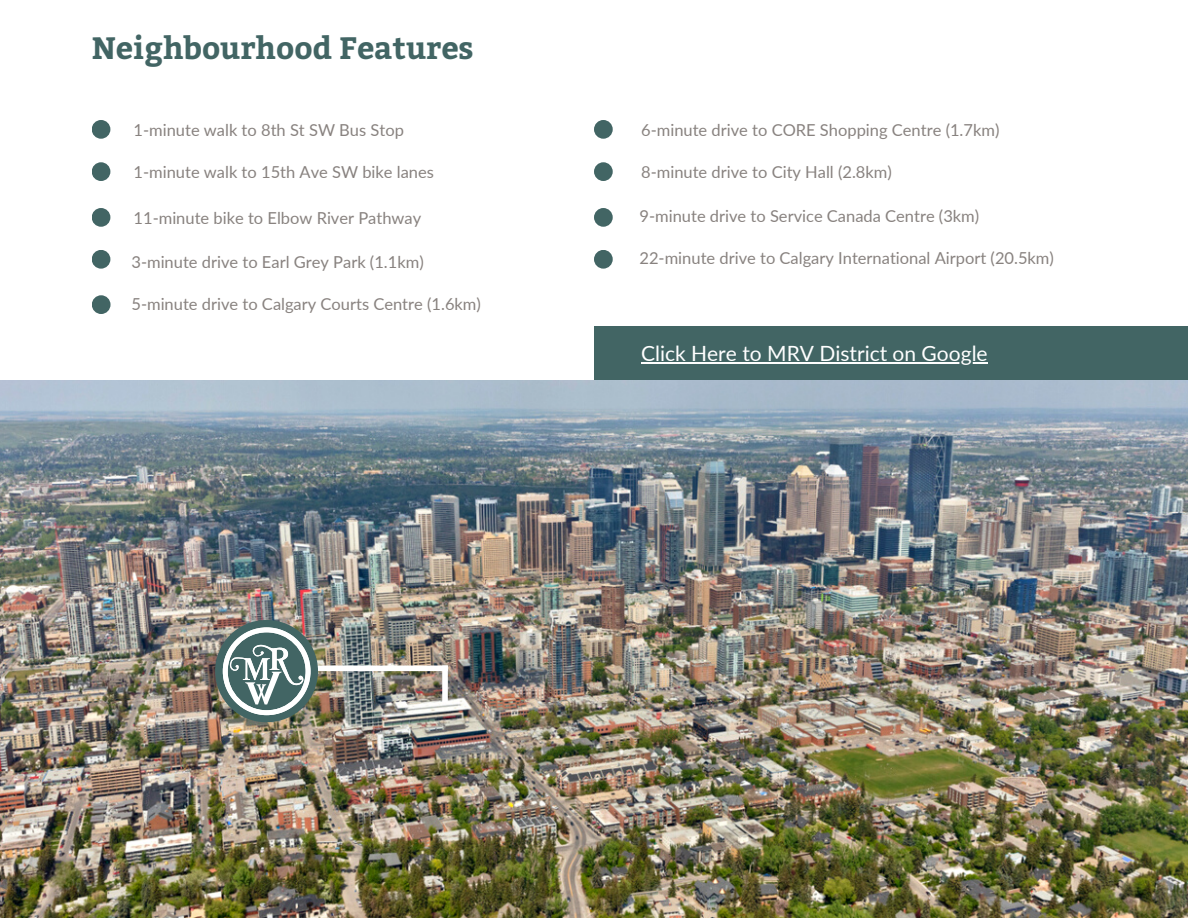
<style>
.page{position:relative;width:1188px;height:918px;background:#fff}
.page>*{position:absolute;margin:0;border:0;box-sizing:border-box;transform-origin:0 0}
.t1{font:700 30.9px "Bitter";color:#426564}
.t2{font:21px "Lato";color:#fff}
.t3{font:16.5px "Lato";color:#88827f}
</style>
<div class="page">
<img style="left:0;top:380px;width:1188px;height:538px">
<div style="left:92px;top:295px;width:19px;height:19px;background:#426564;border-radius:50%"></div>
<div style="left:92px;top:120px;width:18px;height:19px;background:#426564;border-radius:50%"></div>
<div style="left:594px;top:120px;width:19px;height:19px;background:#426564;border-radius:50%"></div>
<div style="left:92px;top:162px;width:18px;height:19px;background:#426564;border-radius:50%"></div>
<div style="left:594px;top:162px;width:19px;height:19px;background:#426564;border-radius:50%"></div>
<div style="left:92px;top:208px;width:18px;height:19px;background:#426564;border-radius:50%"></div>
<div style="left:594px;top:208px;width:19px;height:19px;background:#426564;border-radius:50%"></div>
<div style="left:92px;top:250px;width:18px;height:19px;background:#426564;border-radius:50%"></div>
<div style="left:594px;top:250px;width:19px;height:19px;background:#426564;border-radius:50%"></div>
<div style="left:308px;top:666px;width:140px;height:5px;background:#fff"></div>
<div style="left:215px;top:620px;width:103px;height:102px;background:#426564;border-radius:51px"></div>
<div style="left:442px;top:666px;width:6px;height:36px;background:#fff"></div>
<div style="left:594px;top:326px;width:594px;height:54px;background:#426564"></div>
<svg style="left:223px;top:627px;width:88px;height:88px"></svg>
<hr style="left:641px;top:362px;width:347px;height:1px;background:#fff">
<h1 class="t1" style="left:92px;top:25px;width:384px">Neighbourhood Features</h1>
<p class="t3" style="left:134px;top:120px;width:272px">1-minute walk to 8th St SW Bus Stop</p>
<p class="t3" style="left:134px;top:162px;width:302px">1-minute walk to 15th Ave SW bike lanes</p>
<p class="t3" style="left:134px;top:208px;width:289px">11-minute bike to Elbow River Pathway</p>
<p class="t3" style="left:131px;top:252px;width:294px">3-minute drive to Earl Grey Park (1.1km)</p>
<p class="t3" style="left:131px;top:294px;width:351px">5-minute drive to Calgary Courts Centre (1.6km)</p>
<p class="t3" style="left:641px;top:120px;width:360px">6-minute drive to CORE Shopping Centre (1.7km)</p>
<p class="t3" style="left:641px;top:162px;width:252px">8-minute drive to City Hall (2.8km)</p>
<p class="t3" style="left:640px;top:206px;width:341px">9-minute drive to Service Canada Centre (3km)</p>
<p class="t3" style="left:640px;top:248px;width:416px">22-minute drive to Calgary International Airport (20.5km)</p>
<p class="t2" style="left:641px;top:340px;width:348px">Click Here to MRV District on Google</p>
</div>
